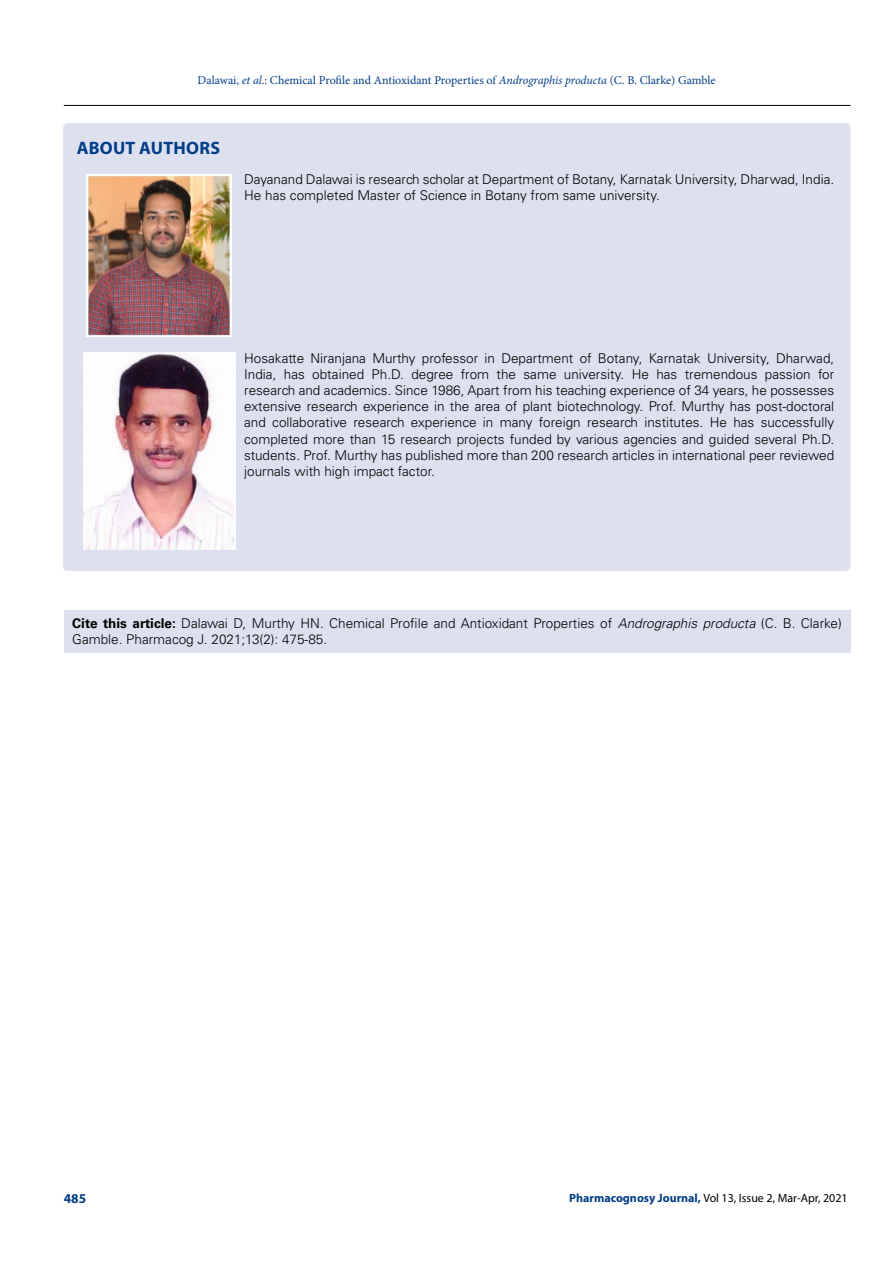
<style>
.page{position:relative;width:893px;height:1263px;background:#fff}
.page>*{position:absolute;margin:0;border:0;box-sizing:border-box;transform-origin:0 0}
.t1{font:700 18px "Myriad Pro";letter-spacing:.015em;color:#003e88}
.t2{font:300 13.5px/16.2px "Univers LT Std";color:#000}
.t3{font:700 13.5px "Myriad Pro";color:#003e88}
.t4{font:12px "Minion Pro";color:#003e88}
.t5{font:12px "Myriad Pro";color:#000}
.s1{font-style:italic}
.s2{font-weight:700}
.s3{font-weight:700;color:#003e88}
</style>
<div class="page">
<hr style="left:64px;top:105px;width:786px;height:1px;background:#000">
<div style="left:63px;top:123px;width:787px;height:448px;background:#dde0ef;border-radius:4px"></div>
<div style="left:64px;top:610px;width:786px;height:43px;background:#dde0ef"></div>
<img style="left:87px;top:174px;width:145px;height:163px">
<img style="left:84px;top:353px;width:151px;height:196px">
<p class="t4" style="left:198px;top:72px;width:520px">Dalawai, <span class="s1">et al</span>.: Chemical Profile and Antioxidant Properties of <span class="s1">Andrographis producta</span> (C. B. Clarke) Gamble</p>
<h1 class="t1" style="left:77px;top:136px;width:145px">ABOUT AUTHORS</h1>
<p class="t2" style="left:244px;top:171px;width:591px">Dayanand Dalawai is research scholar at Department of Botany, Karnatak University, Dharwad, India.<br>He has completed Master of Science in Botany from same university.</p>
<p class="t2" style="left:244px;top:350px;width:592px;text-align:justify">Hosakatte Niranjana Murthy professor in Department of Botany, Karnatak University, Dharwad, India, has obtained Ph.D. degree from the same university. He has tremendous passion for research and academics. Since 1986, Apart from his teaching experience of 34 years, he possesses extensive research experience in the area of plant biotechnology. Prof. Murthy has post-doctoral and collaborative research experience in many foreign research institutes. He has successfully completed more than 15 research projects funded by various agencies and guided several Ph.D. students. Prof. Murthy has published more than 200 research articles in international peer reviewed journals with high impact factor.</p>
<p class="t2" style="left:72px;top:615px;width:771px"><span class="s2">Cite this article:</span> Dalawai D, Murthy HN. Chemical Profile and Antioxidant Properties of <span class="s1">Andrographis producta</span> (C. B. Clarke)<br>Gamble. Pharmacog J. 2021;13(2): 475-85.</p>
<p class="t3" style="left:64px;top:1189px;width:24px">485</p>
<p class="t5" style="left:569px;top:1190px;width:280px"><span class="s3">Pharmacognosy Journal,</span> Vol 13, Issue 2, Mar-Apr, 2021</p>
</div>
